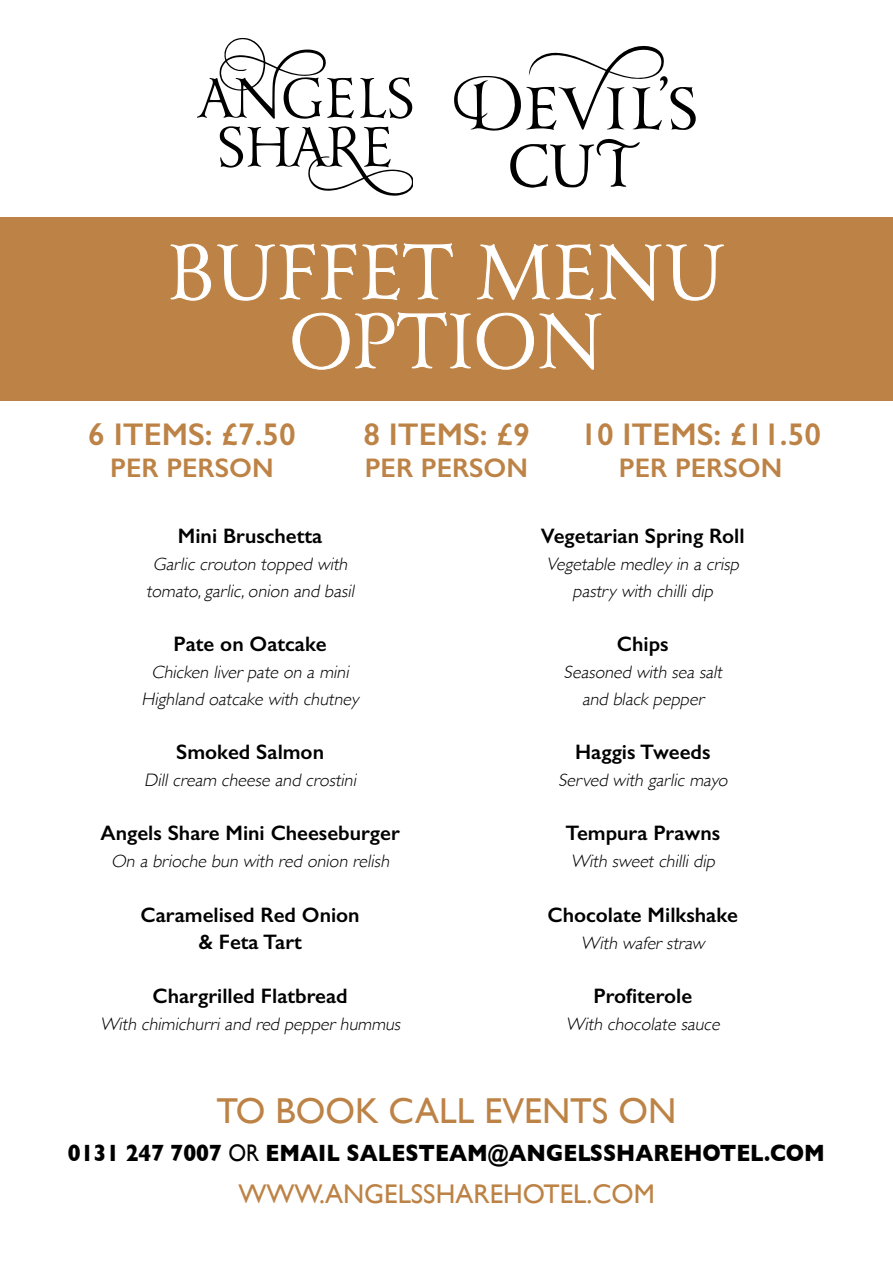
<style>
.page{position:relative;width:893px;height:1263px;background:#fff}
.page>*{position:absolute;margin:0;border:0;box-sizing:border-box;transform-origin:0 0}
.t1{font:72px/69px "Yana R";color:#fff;text-align:center}
.t2{font:36px "Gill Sans";color:#bd8346}
.t3{font:600 31.5px "Gill Sans";color:#bd8346}
.t4{font:600 27px "Gill Sans";color:#bd8346}
.t5{font:27px "Gill Sans";color:#bd8346}
.t6{font:700 24px "Gill Sans";color:#000;scale:.9 1}
.t7{font:600 21px/27px "Gill Sans";color:#000;text-align:center}
.t8{font:italic 300 18px/27px "Gill Sans";color:#000;text-align:center}
.s1{font-weight:400}
</style>
<div class="page">
<div style="left:0;top:217px;width:893px;height:184px;background:#bd8346"></div>
<svg style="left:170px;top:38px;width:554px;height:263px"></svg>
<svg style="left:292px;top:312px;width:310px;height:58px"></svg>
<h1 class="t1" style="left:167px;top:241px;width:560px">BUFFET MENU<br>OPTION</h1>
<h3 class="t3" style="left:88px;top:415px;width:209px">6 items: £7.50</h3>
<h3 class="t4" style="left:110px;top:452px;width:17px">PER</h3>
<h3 class="t4" style="left:166px;top:452px;width:19px">PERSON</h3>
<h3 class="t3" style="left:363px;top:415px;width:168px">8 Items: £9</h3>
<h3 class="t4" style="left:365px;top:452px;width:17px">PER</h3>
<h3 class="t4" style="left:421px;top:452px;width:19px">PERSON</h3>
<h3 class="t3" style="left:580px;top:415px;width:242px">10 Items: £11.50</h3>
<h3 class="t4" style="left:619px;top:452px;width:17px">PER</h3>
<h3 class="t4" style="left:675px;top:452px;width:19px">PERSON</h3>
<p class="t7" style="left:178px;top:523px;width:146px">Mini Bruschetta</p>
<p class="t8" style="left:146px;top:550px;width:214px">Garliccrouton topped with tomato,garlic,onion and basil</p>
<p class="t7" style="left:173px;top:631px;width:155px">Pate on Oatcake</p>
<p class="t8" style="left:142px;top:658px;width:223px">Chicken liverpateon amini<br>Highland oatcakewith chutney</p>
<p class="t7" style="left:176px;top:739px;width:149px">Smoked Salmon</p>
<p class="t8" style="left:144px;top:766px;width:218px">Dillcream cheeseand crostini</p>
<p class="t7" style="left:100px;top:820px;width:301px">Angels Share Mini Cheeseburger</p>
<p class="t8" style="left:111px;top:847px;width:284px">On abriochebun with red onion relish</p>
<p class="t7" style="left:141px;top:901px;width:221px">Caramelised Red Onion &amp; Feta Tart</p>
<p class="t7" style="left:153px;top:982px;width:197px">Chargrilled Flatbread</p>
<p class="t8" style="left:100px;top:1009px;width:306px">With chimichurriand red pepperhummus</p>
<p class="t7" style="left:541px;top:523px;width:205px">Vegetarian Spring Roll</p>
<p class="t8" style="left:547px;top:550px;width:199px">Vegetablemedleyin acrisp pastrywith chillidip</p>
<p class="t7" style="left:617px;top:631px;width:53px">Chips</p>
<p class="t8" style="left:564px;top:658px;width:165px">Seasoned with seasalt and blackpepper</p>
<p class="t7" style="left:575px;top:739px;width:137px">Haggis Tweeds</p>
<p class="t8" style="left:558px;top:766px;width:176px">Served with garlicmayo</p>
<p class="t7" style="left:565px;top:820px;width:156px">Tempura Prawns</p>
<p class="t8" style="left:571px;top:847px;width:151px">With sweetchillidip</p>
<p class="t7" style="left:547px;top:901px;width:192px">Chocolate Milkshake</p>
<p class="t8" style="left:581px;top:928px;width:130px">With waferstraw</p>
<p class="t7" style="left:593px;top:982px;width:100px">Profiterole</p>
<p class="t8" style="left:566px;top:1009px;width:160px">With chocolatesauce</p>
<h2 class="t2" style="left:216px;top:1089px;width:461px">TO BOOK CALL EVENTS ON</h2>
<h3 class="t6" style="left:68px;top:1134px;width:842px">0131 247 7007 <span class="s1">OR</span> EMAIL SALESTEAM@ANGELSSHAREHOTEL.COM</h3>
<h3 class="t5" style="left:238px;top:1178px;width:418px">WWW.ANGELSSHAREHOTEL.COM</h3>
</div>
